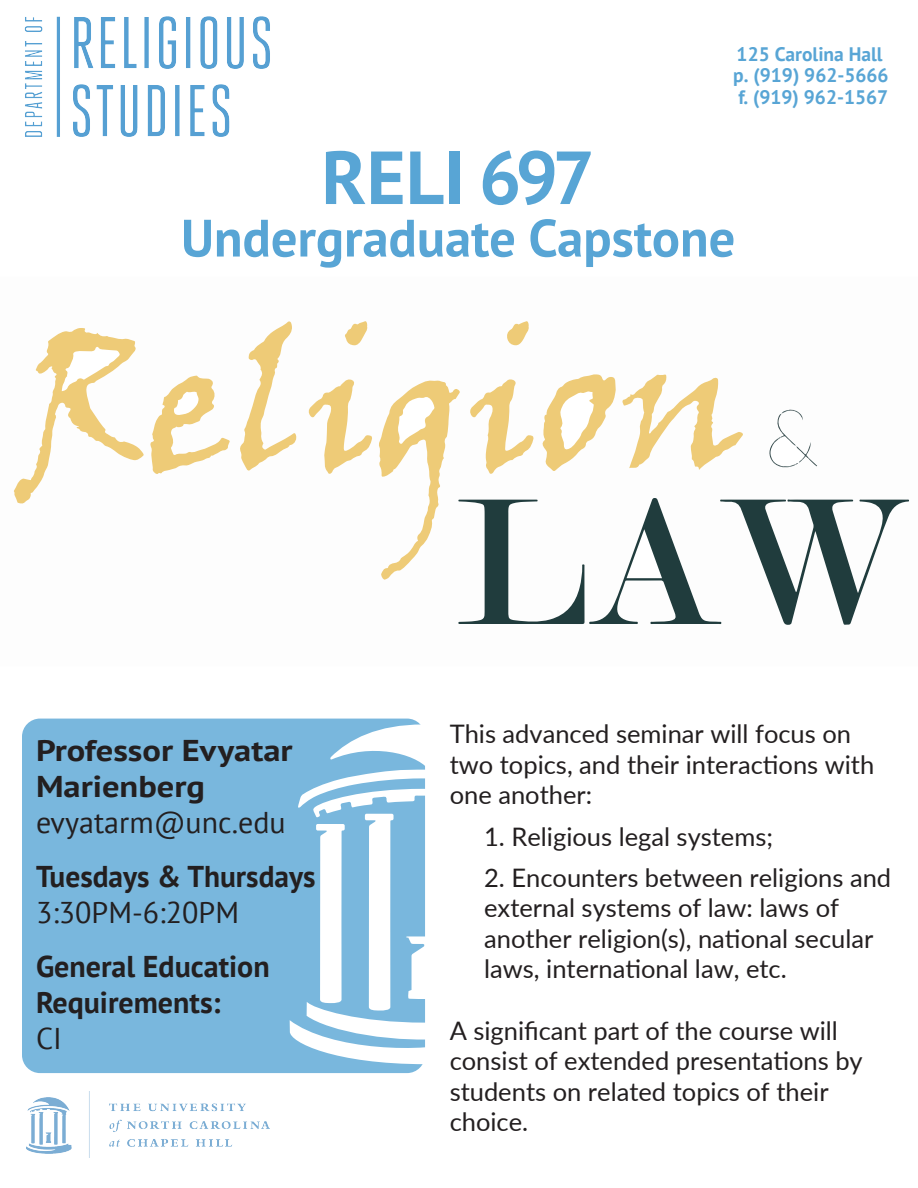
<style>
.page{position:relative;width:918px;height:1188px;background:#fff}
.page>*{position:absolute;margin:0;border:0;box-sizing:border-box;transform-origin:0 0}
.t1{font:700 75px "PT Sans";color:#58a5d5}
.t2{font:700 52.5px "PT Sans";color:#58a5d5}
.t3{font:700 30px/36px "PT Sans";color:#231f20}
.t4{font:30px "PT Sans";color:#231f20}
.t5{font:700 30px/36px "PT Sans";color:#231f20;scale:1.15 1}
.t6{font:25.5px/30.6px "Lato";color:#231f20}
.t7{font:700 19.5px/21.6px "PT Sans";color:#58a5d5}
</style>
<div class="page">
<div style="left:22px;top:719px;width:403px;height:354px;background:#79b7dd;border-radius:18px"></div>
<svg style="left:290px;top:724px;width:135px;height:340px"></svg>
<img style="left:24px;top:16px;width:246px;height:121px">
<img style="left:26px;top:1091px;width:243px;height:67px">
<svg style="left:240px;top:321px;width:57px;height:150px"></svg>
<svg style="left:308px;top:379px;width:64px;height:95px"></svg>
<svg style="left:345px;top:321px;width:23px;height:24px"></svg>
<svg style="left:507px;top:321px;width:22px;height:24px"></svg>
<svg style="left:14px;top:328px;width:130px;height:176px"></svg>
<svg style="left:150px;top:376px;width:80px;height:98px"></svg>
<svg style="left:379px;top:374px;width:530px;height:251px"></svg>
<p class="t7" style="left:733px;top:43px;width:157px">125 Carolina Hall p. (919) 962-5666 f. (919) 962-1567</p>
<h1 class="t1" style="left:321px;top:128px;width:275px">RELI 697</h1>
<h2 class="t2" style="left:181px;top:203px;width:556px">Undergraduate Capstone</h2>
<p class="t5" style="left:36px;top:732px;width:225px">Professor Evyatar<br>Marienberg</p>
<p class="t4" style="left:36px;top:803px;width:251px">evyatarm@unc.edu</p>
<p class="t3" style="left:36px;top:858px;width:281px">Tuesdays &amp; Thursdays</p>
<p class="t4" style="left:36px;top:893px;width:205px">3:30PM-6:20PM</p>
<p class="t3" style="left:36px;top:948px;width:235px">General Education<br>Requirements:</p>
<p class="t4" style="left:36px;top:1019px;width:27px">CI</p>
<p class="t6" style="left:450px;top:718px;width:426px">This advanced seminar will focus on two topics, and their interactions with one another:</p>
<p class="t6" style="left:484px;top:820px;width:290px">1. Religious legal systems;</p>
<p class="t6" style="left:484px;top:861px;width:409px">2. Encounters between religions and external systems of law: laws of another religion(s), national secular laws, international law, etc.</p>
<p class="t6" style="left:450px;top:1014px;width:415px">A significant part of the course will consist of extended presentations by students on related topics of their choice.</p>
</div>
